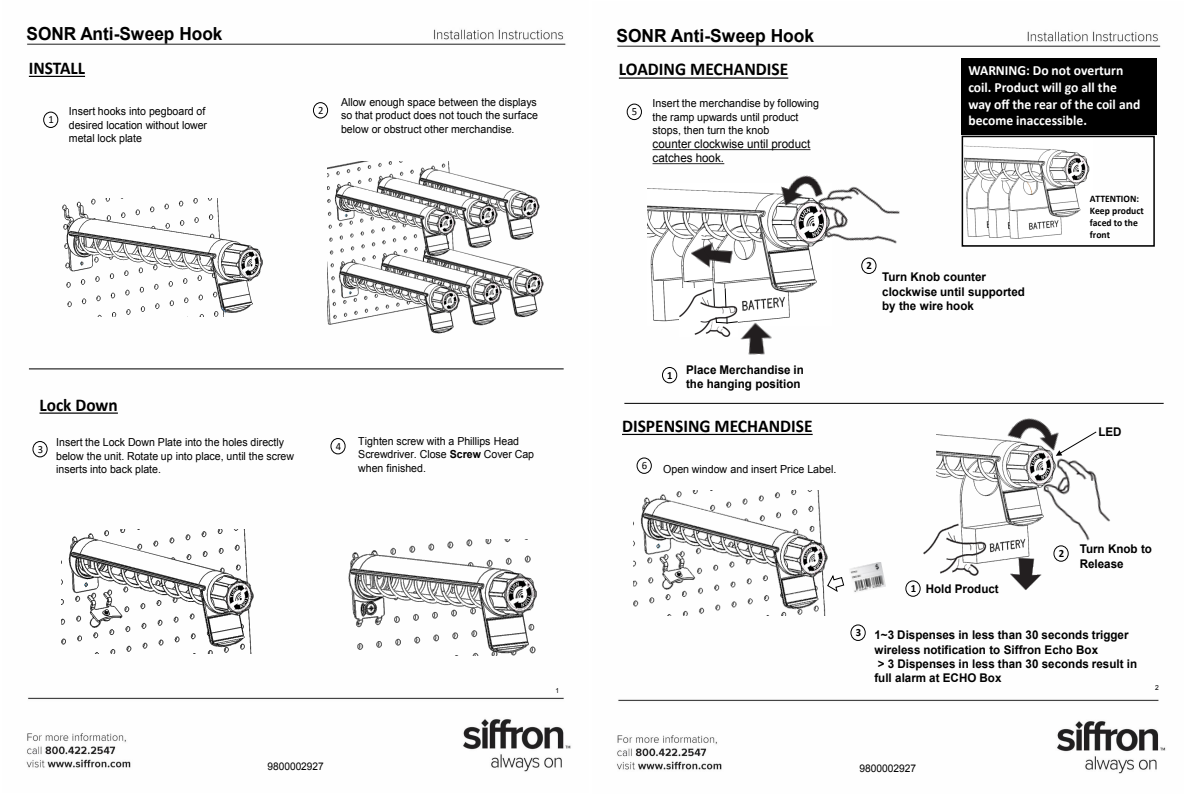
<style>
.page{position:relative;width:1191px;height:794px;background:#fff}
.page>*{position:absolute;margin:0;border:0;box-sizing:border-box;transform-origin:0 0}
.t1{font:700 18px "Calibri";color:#000}
.t2{font:700 18px "Arial";color:#000;scale:.96 1}
.t3{font:700 18px "Arial";color:#000}
.t4{font:700 18px "Calibri";color:#000;scale:.96 1}
.t5{font:700 14px/16.8px "Calibri";color:#fff}
.t6{font:700 12px/14.4px "Arial";color:#000}
.t7{font:12px/14px "Arial";color:#000}
.t8{font:11.1px "Arial";color:#000;scale:.96 1}
.t9{font:11.1px "Calibri";color:#000;scale:.96 1}
.t10{font:11px/13.2px "Arial";color:#000;scale:.96 1}
.t11{font:11px/13.2px "Arial";color:#000}
.t12{font:11px "Calibri";color:#000;scale:.96 1}
.t13{font:700 11px "Calibri";color:#000}
.t14{font:11px "Calibri";color:#000}
.t15{font:10.6px "Arial";color:#000;scale:.96 1}
.t16{font:10.6px "Arial";color:#000}
.t17{font:700 10px/12px "Calibri";color:#000}
.t18{font:7px "Arial";color:#000;scale:.96 1}
.t19{font:7px "Arial";color:#000}
.s1{font-weight:700}
.s2{font-family:"Calibri";font-size:11px}
</style>
<div class="page">
<img style="left:26px;top:29px;width:545px;height:743px">
<div style="left:43px;top:112px;width:15px;height:16px;border:1px solid #000;border-radius:50%"></div>
<svg style="left:29px;top:76px;width:56px;height:1px"></svg>
<hr style="left:29px;top:369px;width:534px;height:1px;background:#000">
<div style="left:313px;top:102px;width:15px;height:16px;border:1px solid #000;border-radius:50%"></div>
<div style="left:32px;top:441px;width:16px;height:16px;border:1px solid #000;border-radius:50%"></div>
<div style="left:330px;top:438px;width:15px;height:16px;border:1px solid #000;border-radius:50%"></div>
<img style="left:61px;top:199px;width:203px;height:117px">
<img style="left:327px;top:161px;width:219px;height:175px">
<img style="left:61px;top:529px;width:201px;height:124px">
<img style="left:345px;top:539px;width:193px;height:116px">
<svg style="left:39px;top:412px;width:79px;height:2px"></svg>
<img style="left:617px;top:31px;width:549px;height:743px">
<img style="left:648px;top:183px;width:184px;height:142px">
<svg style="left:652px;top:149px;width:158px;height:1px"></svg>
<svg style="left:652px;top:163px;width:72px;height:1px"></svg>
<div style="left:626px;top:104px;width:16px;height:16px;border:1px solid #000;border-radius:50%"></div>
<svg style="left:619px;top:77px;width:169px;height:2px"></svg>
<hr style="left:624px;top:403px;width:539px;height:1px;background:#000">
<div style="left:636px;top:457px;width:16px;height:17px;border:1px solid #000;border-radius:50%"></div>
<img style="left:848px;top:561px;width:38px;height:32px">
<img style="left:633px;top:490px;width:203px;height:125px">
<svg style="left:826px;top:573px;width:19px;height:20px"></svg>
<svg style="left:622px;top:434px;width:190px;height:1px"></svg>
<div style="left:905px;top:580px;width:15px;height:17px;border:1px solid #000;border-radius:50%"></div>
<div style="left:1053px;top:545px;width:15px;height:16px;border:1px solid #000;border-radius:50%"></div>
<img style="left:936px;top:432px;width:130px;height:134px">
<img style="left:920px;top:523px;width:69px;height:56px">
<img style="left:1033px;top:455px;width:89px;height:91px">
<img style="left:991px;top:395px;width:76px;height:76px">
<img style="left:1001px;top:550px;width:47px;height:46px">
<div style="left:961px;top:58px;width:195px;height:76px;background:#000"></div>
<img style="left:965px;top:139px;width:127px;height:102px">
<div style="left:961px;top:136px;width:193px;height:111px;border:2px solid #000"></div>
<div style="left:662px;top:367px;width:15px;height:16px;border:1px solid #000;border-radius:50%"></div>
<img style="left:803px;top:159px;width:116px;height:120px">
<img style="left:730px;top:313px;width:50px;height:50px">
<img style="left:770px;top:165px;width:61px;height:54px">
<img style="left:679px;top:233px;width:64px;height:43px">
<img style="left:679px;top:288px;width:58px;height:49px">
<svg style="left:724px;top:288px;width:2px;height:19px"></svg>
<svg style="left:713px;top:287px;width:2px;height:20px"></svg>
<svg style="left:715px;top:317px;width:23px;height:7px"></svg>
<svg style="left:1055px;top:431px;width:41px;height:25px"></svg>
<div style="left:850px;top:624px;width:15px;height:17px;border:1px solid #000;border-radius:50%"></div>
<p class="t2" style="left:26px;top:22px;width:206px">SONR Anti-Sweep Hook</p>
<p class="t4" style="left:29px;top:55px;width:60px">INSTALL</p>
<p class="t12" style="left:48px;top:112px;width:7px">1</p>
<p class="t10" style="left:69px;top:105px;width:145px">Insert hooks into pegboard of desired location without lower metal lock plate</p>
<p class="t9" style="left:318px;top:102px;width:7px">2</p>
<p class="t10" style="left:341px;top:96px;width:206px;text-align:justify">Allow enough space between the displays so that product does not touch the surface below or obstruct other merchandise.</p>
<p class="t4" style="left:39px;top:392px;width:83px">Lock Down</p>
<p class="t12" style="left:38px;top:441px;width:7px">3</p>
<p class="t10" style="left:56px;top:436px;width:249px">Insert the Lock Down Plate into the holes directly below the unit. Rotate up into place, until the screw inserts into back plate.</p>
<p class="t12" style="left:336px;top:438px;width:7px">4</p>
<p class="t10" style="left:358px;top:435px;width:169px">Tighten screw with a Phillips Head</p>
<p class="t8" style="left:358px;top:447px;width:185px">Screwdriver. Close <span class="s1">Screw</span> Cover Cap</p>
<p class="t10" style="left:358px;top:461px;width:72px">when finished.</p>
<p class="t15" style="left:267px;top:759px;width:60px">9800002927</p>
<p class="t18" style="left:555px;top:686px;width:5px">1</p>
<p class="t3" style="left:616px;top:23px;width:199px">SONR Anti-Sweep Hook</p>
<p class="t1" style="left:619px;top:58px;width:171px">LOADING MECHANDISE</p>
<p class="t14" style="left:632px;top:105px;width:7px">5</p>
<p class="t11" style="left:652px;top:97px;width:168px">Insert the merchandise by following the ramp upwards until product stops, then turn the knob</p>
<p class="t7" style="left:652px;top:137px;width:159px">counter clockwise until product catches hook.</p>
<p class="t6" style="left:667px;top:363px;width:138px;text-align:right"><sub>1</sub> Place Merchandise in the hanging position</p>
<p class="t1" style="left:622px;top:414px;width:192px">DISPENSING MECHANDISE</p>
<p class="t14" style="left:642px;top:458px;width:7px">6</p>
<p class="t11" style="left:663px;top:462px;width:175px">Open window and insert Price Label.</p>
<p class="t5" style="left:968px;top:62px;width:156px">WARNING: Do not overturn coil. Product will go all the way</p>
<p class="t5" style="left:968px;top:96px;width:173px;text-indent:44px">the rear of the coil and become inaccessible.</p>
<p class="t13" style="left:866px;top:258px;width:7px">2</p>
<p class="t6" style="left:882px;top:270px;width:144px">Turn Knob counter clockwise until supported by the wire hook</p>
<p class="t17" style="left:1089px;top:192px;width:56px">ATTENTION:<br>Keep product faced to the front</p>
<p class="t6" style="left:1098px;top:425px;width:25px">LED</p>
<p class="t6" style="left:910px;top:582px;width:89px"><span class="s2">1</span> Hold Product</p>
<p class="t13" style="left:1058px;top:546px;width:7px">2</p>
<p class="t6" style="left:1079px;top:542px;width:74px">Turn Knob to<br>Release</p>
<p class="t13" style="left:855px;top:625px;width:7px">3</p>
<p class="t6" style="left:874px;top:628px;width:264px">1~3 Dispenses in less than 30 seconds trigger wireless notification to Siffron Echo Box<br>&gt; 3 Dispenses in less than 30 seconds result in full alarm at ECHO Box</p>
<p class="t19" style="left:1155px;top:683px;width:5px">2</p>
<p class="t16" style="left:859px;top:761px;width:58px">9800002927</p>
</div>
